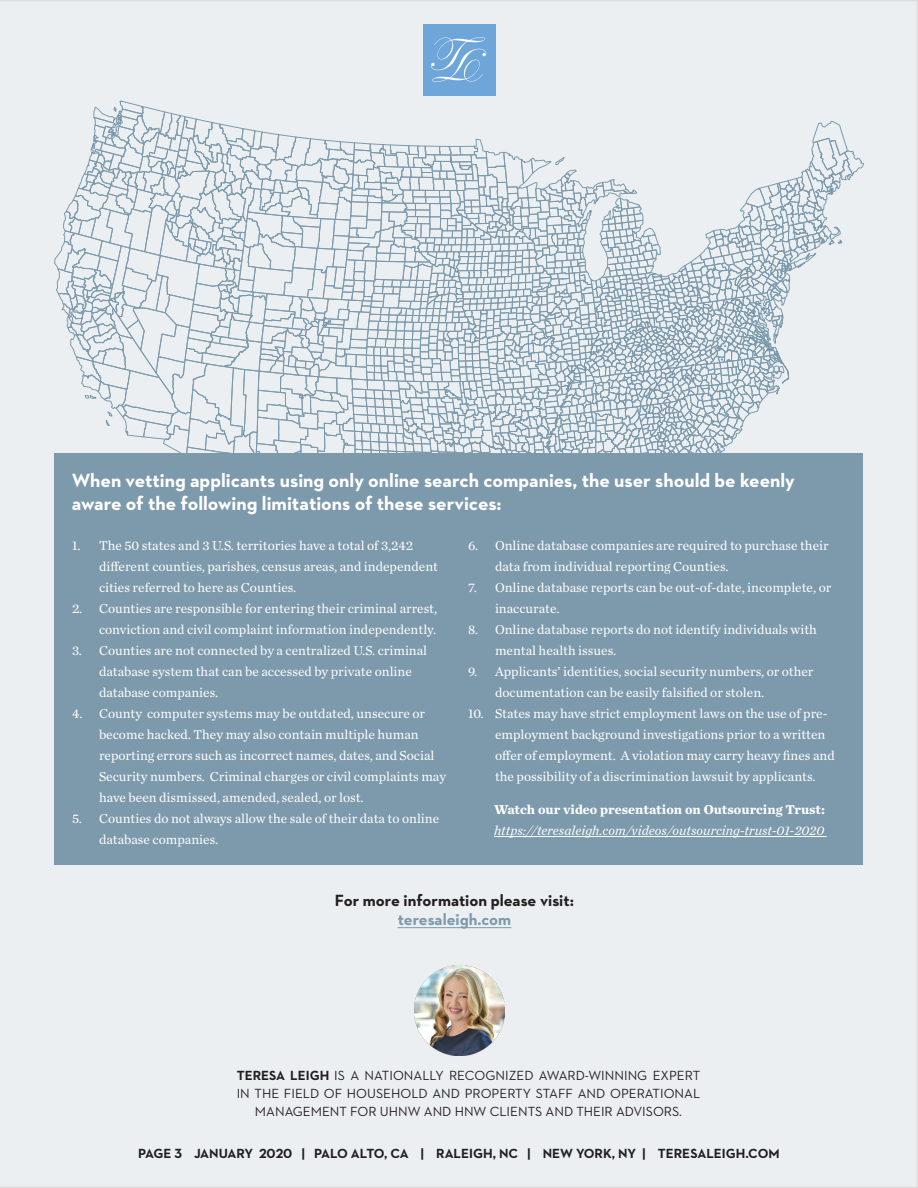
<style>
.page{position:relative;width:918px;height:1188px;background:#ebeff2}
.page>*{position:absolute;margin:0;border:0;box-sizing:border-box;transform-origin:0 0}
.t1{font:700 19.5px/23.4px "Neutraface 2 Text";color:#fff}
.t2{font:700 16.5px "Neutraface 2 Text";color:#231f20}
.t3{font:700 16.5px "Neutraface 2 Text";color:#7d9aac}
.t4{font:13.5px/21px "Chronicle Text G1";color:#fff}
.t5{font:13.5px/18px "Neutraface 2 Text";color:#231f20;text-align:center}
.t6{font:italic 13.5px/21px "Chronicle Text G1";color:#fff}
.t7{font:700 13.5px "Neutraface 2 Text";color:#231f20}
.s1{font-weight:700;font-style:normal}
.s2{font-weight:700}
</style>
<div class="page">
<div style="left:423px;top:24px;width:72px;height:72px;background:#6ea6d9"></div>
<svg style="left:431px;top:37px;width:55px;height:45px"></svg>
<svg style="left:54px;top:100px;width:810px;height:500px;background:#d3dce2"></svg>
<img style="left:414px;top:965px;width:90px;height:90px">
<div style="left:55px;top:453px;width:808px;height:412px;background:#7d9aac"></div>
<hr style="left:398px;top:927px;width:113px;height:1px;background:#7d9aac">
<hr style="left:494px;top:836px;width:333px;height:1px;background:#fff">
<p class="t1" style="left:72px;top:468px;width:724px">When vetting applicants using only online search companies, the user should be keenly aware of the following limitations of these services:</p>
<p class="t4" style="left:99px;top:534px;width:341px;text-indent:-27px">1. The 50 states and 3 U.S. territories have a total of 3,242 different counties, parishes, census areas, and independent cities referred to here as Counties.</p>
<p class="t4" style="left:72px;top:597px;width:367px;text-align:right">2. Counties are responsible for entering their criminal arrest, conviction and civil complaint information independently.</p>
<p class="t4" style="left:99px;top:639px;width:330px;text-indent:-27px">3. Counties are not connected by a centralized U.S. criminal database system that can be accessed by private online database companies.</p>
<p class="t4" style="left:99px;top:702px;width:349px;text-indent:-27px">4. County computer systems may be outdated, unsecure or become hacked. They may also contain multiple human reporting errors such as incorrect names, dates, and Social Security numbers. Criminal charges or civil complaints may have been dismissed, amended, sealed, or lost.</p>
<p class="t4" style="left:99px;top:807px;width:342px;text-indent:-27px">5. Counties do not always allow the sale of their data to online database companies.</p>
<p class="t4" style="left:495px;top:534px;width:335px;text-indent:-27px">6. Online database companies are required to purchase their data from individual reporting Counties.</p>
<p class="t4" style="left:495px;top:576px;width:338px;text-indent:-27px">7. Online database reports can be out-of-date, incomplete, or inaccurate.</p>
<p class="t4" style="left:495px;top:618px;width:323px;text-indent:-27px">8. Online database reports do not identify individuals with mental health issues.</p>
<p class="t4" style="left:495px;top:660px;width:320px;text-indent:-27px">9. Applicants’ identities, social security numbers, or other documentation can be easily falsified or stolen.</p>
<p class="t4" style="left:495px;top:702px;width:341px;text-indent:-27px">10. States may have strict employment laws on the use of pre&shy;employment background investigations prior to a written offer of employment. A violation may carry heavy fines and the possibility of a discrimination lawsuit by applicants.</p>
<p class="t6" style="left:494px;top:798px;width:332px"><span class="s1">Watch our video presentation on Outsourcing Trust: </span>https://teresaleigh.com/videos/outsourcing-trust-01-2020</p>
<p class="t2" style="left:335px;top:889px;width:241px">For more information please visit:</p>
<p class="t3" style="left:398px;top:909px;width:115px">teresaleigh.com</p>
<p class="t5" style="left:237px;top:1066px;width:465px"><span class="s2">TERESA LEIGH</span> IS A NATIONALLY RECOGNIZED AWARD-WINNING EXPERT<br>IN THE FIELD OF HOUSEHOLD AND PROPERTY STAFF AND OPERATIONAL<br>MANAGEMENT FOR UHNW AND HNW CLIENTS AND THEIR ADVISORS.</p>
<p class="t7" style="left:138px;top:1145px;width:643px">PAGE 3 JANUARY 2020 | PALO ALTO, CA | RALEIGH, NC | NEW YORK, NY | TERESALEIGH.COM</p>
</div>
